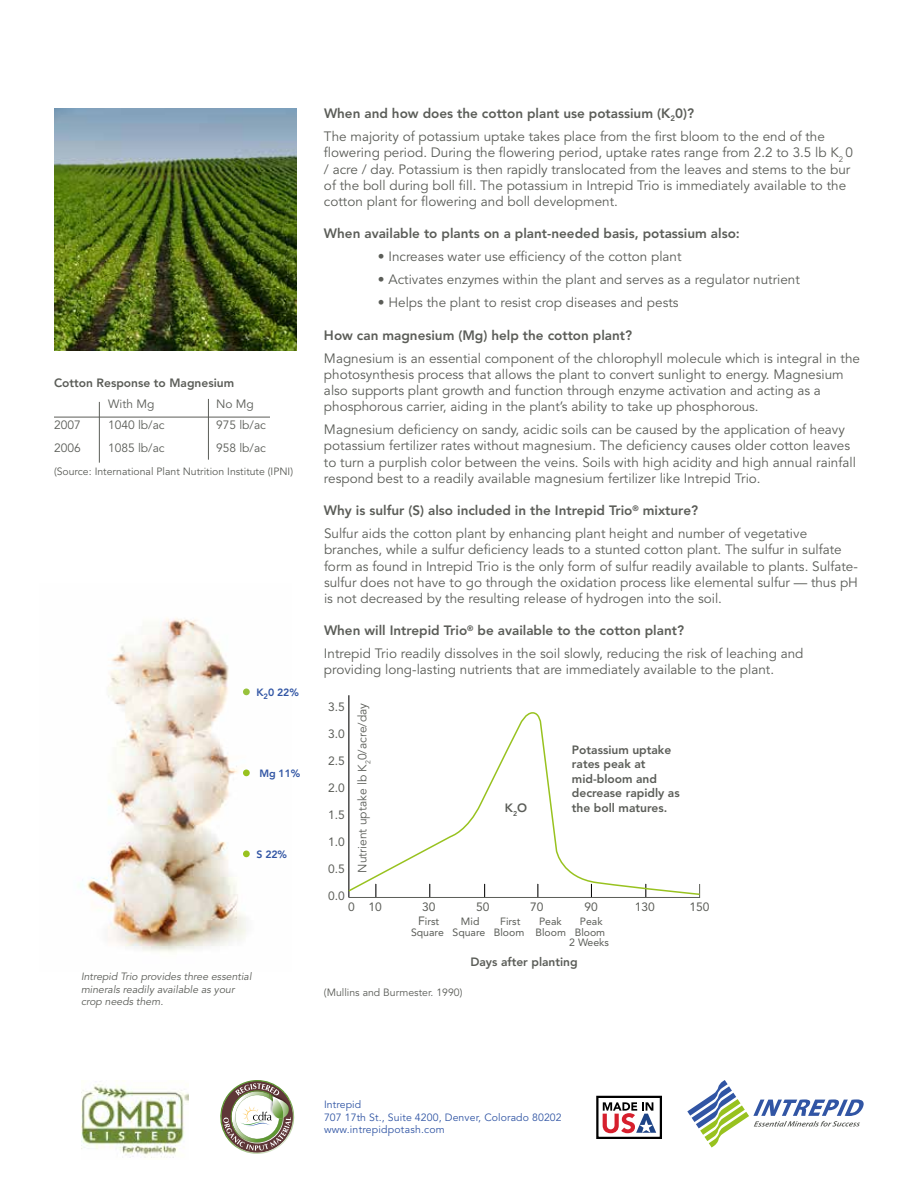
<style>
.page{position:relative;width:918px;height:1188px;background:#fff}
.page>*{position:absolute;margin:0;border:0;box-sizing:border-box;transform-origin:0 0}
.t1{font:13.5px/16.2px "Avenir";color:#5b5d58}
.t2{font:800 13.5px "Avenir";color:#5b5d58}
.t3{font:800 12px/14.4px "Avenir";color:#5b5d58}
.t4{font:12px "Avenir";color:#5b5d58}
.t5{font:12px "Avenir";color:#5b5d58}
.t6{font:italic 10.5px/12.6px "Avenir";color:#5b5d58}
.t7{font:10.5px "Avenir";color:#5b5d58}
.t8{font:10.5px/12.6px "Avenir";letter-spacing:.01em;color:#3155a4}
.t9{font:10.5px "Avenir";color:#5b5d58}
.t10{font:800 10.5px "Avenir";letter-spacing:-.01em;color:#3155a4}
.s1{font-weight:800}
.s2{font-size:12px}
</style>
<div class="page">
<svg style="left:687px;top:1080px;width:177px;height:68px"></svg>
<img style="left:81px;top:1080px;width:108px;height:78px">
<svg style="left:220px;top:1080px;width:75px;height:74px"></svg>
<img style="left:54px;top:108px;width:243px;height:243px">
<hr style="left:54px;top:417px;width:216px;height:1px;background:#5b5d58">
<hr style="left:99px;top:402px;width:1px;height:61px;background:#5b5d58">
<hr style="left:208px;top:399px;width:1px;height:61px;background:#5b5d58">
<svg style="left:603px;top:1102px;width:53px;height:31px"></svg>
<div style="left:596px;top:1096px;width:66px;height:43px;border:2px solid #000"></div>
<img style="left:81px;top:618px;width:169px;height:334px">
<div style="left:243px;top:850px;width:7px;height:7px;background:#98c21f;border-radius:50%"></div>
<div style="left:243px;top:770px;width:7px;height:6px;background:#98c21f;border-radius:50%"></div>
<div style="left:243px;top:688px;width:7px;height:7px;background:#98c23c;border-radius:50%"></div>
<hr style="left:349px;top:695px;width:1px;height:202px;background:#000">
<svg style="left:349px;top:896px;width:351px;height:2px"></svg>
<svg style="left:348px;top:698px;width:353px;height:198px"></svg>
<p class="t3" style="left:54px;top:376px;width:182px">Cotton Response to Magnesium</p>
<p class="t4" style="left:108px;top:397px;width:48px">With Mg</p>
<p class="t4" style="left:216px;top:397px;width:39px">No Mg</p>
<p class="t4" style="left:54px;top:418px;width:28px">2007</p>
<p class="t4" style="left:108px;top:418px;width:58px">1040 lb/ac</p>
<p class="t4" style="left:216px;top:418px;width:52px">975 lb/ac</p>
<p class="t4" style="left:54px;top:441px;width:28px">2006</p>
<p class="t4" style="left:108px;top:441px;width:58px">1085 lb/ac</p>
<p class="t4" style="left:216px;top:441px;width:52px">958 lb/ac</p>
<p class="t7" style="left:54px;top:466px;width:241px">(Source: International Plant Nutrition Institute (IPNI)</p>
<p class="t10" style="left:256px;top:687px;width:44px">K<sub>2</sub>0 22%</p>
<p class="t10" style="left:260px;top:768px;width:42px">Mg 11%</p>
<p class="t10" style="left:257px;top:849px;width:32px">S 22%</p>
<p class="t6" style="left:81px;top:970px;width:172px">Intrepid Trio provides three essential minerals readily available as your crop needs them.</p>
<p class="t1" style="left:324px;top:103px;width:502px;line-height:23px"><span class="s1">When and how does the cotton plant use potassium (K</span><sub>2</sub><span class="s1">0)?<br></span>The majority of potassium uptake takes place from the first bloom to the end of the</p>
<p class="t1" style="left:324px;top:145px;width:531px">flowering period. During the flowering period, uptake rates range from 2.2 to 3.5 lb K<sub>2</sub> 0 / acre / day. Potassium is then rapidly translocated from the leaves and stems to the bur of the boll during boll fill. The potassium in Intrepid Trio is immediately available to the cotton plant for flowering and boll development.</p>
<p class="t2" style="left:324px;top:226px;width:417px">When available to plants on a plant-needed basis, potassium also:</p>
<p class="t1" style="left:378px;top:249px;width:305px">• Increases water use efficiency of the cotton plant</p>
<p class="t1" style="left:378px;top:272px;width:423px">• Activates enzymes within the plant and serves as a regulator nutrient</p>
<p class="t1" style="left:378px;top:295px;width:302px">• Helps the plant to resist crop diseases and pests</p>
<p class="t2" style="left:324px;top:327px;width:310px">How can magnesium (Mg) help the cotton plant?</p>
<p class="t1" style="left:324px;top:350px;width:538px">Magnesium is an essential component of the chlorophyll molecule which is integral in the photosynthesis process that allows the plant to convert sunlight to energy. Magnesium also supports plant growth and function through enzyme activation and acting as a phosphorous carrier, aiding in the plant’s ability to take up phosphorous.</p>
<p class="t1" style="left:324px;top:422px;width:533px">Magnesium deficiency on sandy, acidic soils can be caused by the application of heavy potassium fertilizer rates without magnesium. The deficiency causes older cotton leaves to turn a purplish color between the veins. Soils with high acidity and high annual rainfall respond best to a readily available magnesium fertilizer like Intrepid Trio.</p>
<p class="t1" style="left:324px;top:499px;width:485px;line-height:23px"><span class="s1">Why is sulfur (S) also included in the Intrepid Trio</span><sup>®</sup> <span class="s1">mixture?<br></span>Sulfur aids the cotton plant by enhancing plant height and number of vegetative</p>
<p class="t1" style="left:324px;top:542px;width:535px">branches, while a sulfur deficiency leads to a stunted cotton plant. The sulfur in sulfate form as found in Intrepid Trio is the only form of sulfur readily available to plants. Sulfate&shy;sulfur does not have to go through the oxidation process like elemental sulfur — thus pH is not decreased by the resulting release of hydrogen into the soil.</p>
<p class="t1" style="left:324px;top:620px;width:481px;line-height:23px"><span class="s1">When will Intrepid Trio</span><sup>®</sup> <span class="s1">be available to the cotton plant?<br></span>Intrepid Trio readily dissolves in the soil slowly, reducing the risk of leaching and</p>
<p class="t1" style="left:324px;top:662px;width:452px">providing long-lasting nutrients that are immediately available to the plant.</p>
<p class="t5" style="left:328px;top:700px;width:18px">3.5</p>
<p class="t5" style="left:328px;top:727px;width:18px">3.0</p>
<p class="t5" style="left:328px;top:754px;width:18px">2.5</p>
<p class="t5" style="left:328px;top:781px;width:18px">2.0</p>
<p class="t5" style="left:328px;top:808px;width:18px">1.5</p>
<p class="t5" style="left:328px;top:835px;width:18px">1.0</p>
<p class="t5" style="left:328px;top:862px;width:18px">0.5</p>
<p class="t5" style="left:328px;top:889px;width:18px">0.0</p>
<p class="t4" style="left:355px;top:873px;width:171px;rotate:-90deg">Nutrient uptake lb K<sub>2</sub>0/acre/day</p>
<p class="t3" style="left:505px;top:800px;width:24px">K<sub>2</sub>O</p>
<p class="t3" style="left:572px;top:743px;width:109px">Potassium uptake rates peak at mid-bloom and decrease rapidly as the boll matures.</p>
<p class="t5" style="left:348px;top:900px;width:35px">0 10</p>
<p class="t5" style="left:422px;top:900px;width:15px">30</p>
<p class="t5" style="left:476px;top:900px;width:15px">50</p>
<p class="t5" style="left:530px;top:900px;width:15px">70</p>
<p class="t5" style="left:584px;top:900px;width:15px">90</p>
<p class="t5" style="left:635px;top:900px;width:22px">130</p>
<p class="t5" style="left:689px;top:900px;width:22px">150</p>
<p class="t9" style="left:418px;top:915px;width:23px"><span class="s2">F</span>irst</p>
<p class="t9" style="left:461px;top:915px;width:20px">Mid</p>
<p class="t9" style="left:500px;top:915px;width:22px">First</p>
<p class="t9" style="left:539px;top:915px;width:24px">Peak</p>
<p class="t9" style="left:580px;top:915px;width:24px">Peak</p>
<p class="t9" style="left:411px;top:926px;width:196px">Square Square Bloom Bloom Bloom</p>
<p class="t9" style="left:569px;top:936px;width:41px">2 Weeks</p>
<p class="t7" style="left:324px;top:986px;width:140px">(Mullins and Burmester. 1990)</p>
<p class="t3" style="left:470px;top:954px;width:109px">Days after planting</p>
<p class="t8" style="left:324px;top:1099px;width:239px">Intrepid<br>707 17th St., Suite 4200, Denver, Colorado 80202 www.intrepidpotash.com</p>
</div>
